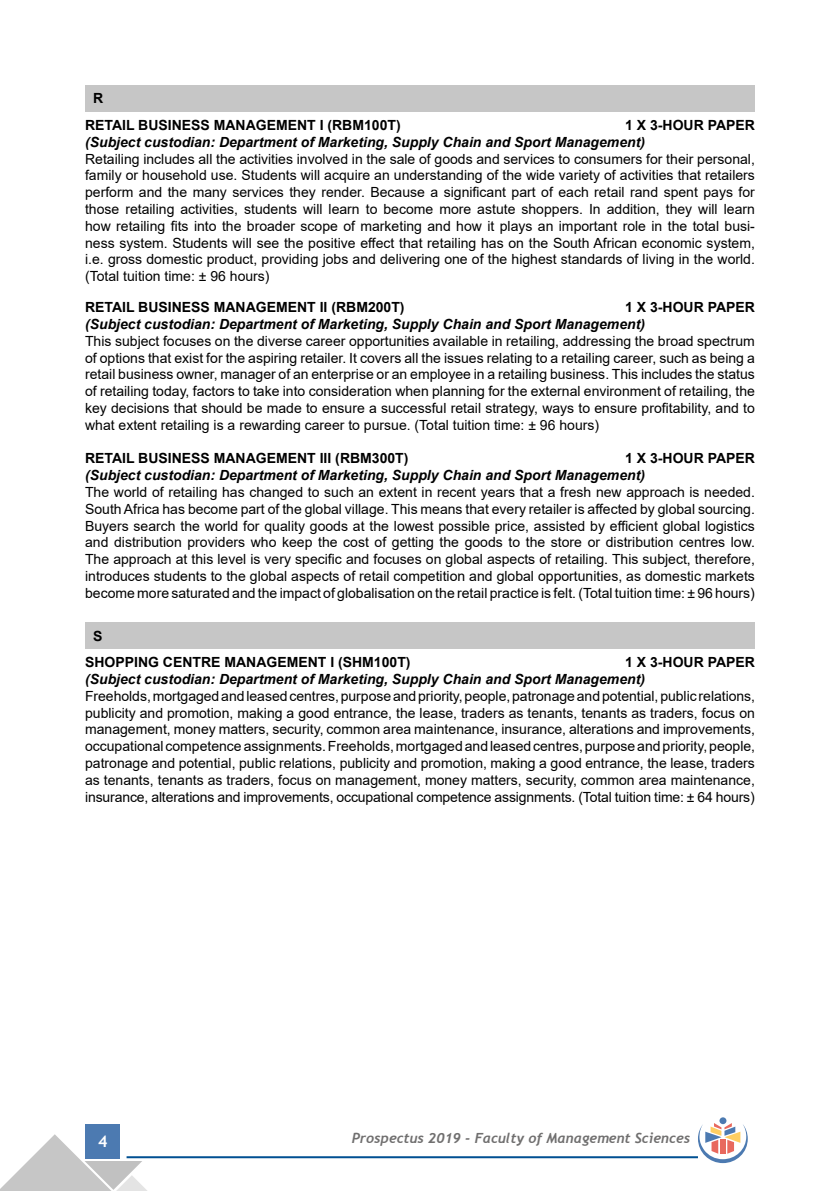
<style>
.page{position:relative;width:840px;height:1191px;background:#fff}
.page>*{position:absolute;margin:0;border:0;box-sizing:border-box;transform-origin:0 0}
.t1{font:700 16px "Trebuchet MS";color:#fff}
.t2{font:14px/16.8px "Arial";color:#000;text-align:justify}
.t3{font:italic 700 14px "Arial";color:#000}
.t4{font:700 14px/26.8px "Arial";color:#000}
.t5{font:italic 700 14px "Trebuchet";color:#706f6f}
</style>
<div class="page">
<div style="left:86px;top:1124px;width:34px;height:34px;background:#4c7ab1"></div>
<hr style="left:126px;top:1156px;width:571px;height:2px;background:#005092">
<svg style="left:0;top:1134px;width:148px;height:57px"></svg>
<div style="left:719px;top:1117px;width:7px;height:7px;background:#4c7ab1;border-radius:50%"></div>
<svg style="left:697px;top:1123px;width:50px;height:40px"></svg>
<div style="left:85px;top:85px;width:669px;height:26px;background:#c6c6c6"></div>
<div style="left:85px;top:622px;width:669px;height:27px;background:#c6c6c6"></div>
<p class="t4" style="left:85px;top:85px;width:317px;text-indent:8px">R<br>RETAIL BUSINESS MANAGEMENT I (RBM100T)</p>
<p class="t4" style="left:624px;top:112px;width:131px">1 X 3-HOUR PAPER</p>
<p class="t3" style="left:85px;top:133px;width:561px">(Subject custodian: Department of Marketing, Supply Chain and Sport Management)</p>
<p class="t2" style="left:85px;top:150px;width:671px">Retailing includes all the activities involved in the sale of goods and services to consumers for their personal, family or household use. Students will acquire an understanding of the wide variety of activities that retailers perform and the many services they render. Because a significant part of each retail rand spent pays for those retailing activities, students will learn to become more astute shoppers. In addition, they will learn how retailing fits into the broader scope of marketing and how it plays an important role in the total busi&shy;ness system. Students will see the positive effect that retailing has on the South African economic system, i.e. gross domestic product, providing jobs and delivering one of the highest standards of living in the world. (Total tuition time: ± 96 hours)</p>
<p class="t4" style="left:85px;top:294px;width:321px">RETAIL BUSINESS MANAGEMENT II (RBM200T)</p>
<p class="t4" style="left:624px;top:294px;width:131px">1 X 3-HOUR PAPER</p>
<p class="t3" style="left:85px;top:315px;width:561px">(Subject custodian: Department of Marketing, Supply Chain and Sport Management)</p>
<p class="t2" style="left:85px;top:332px;width:671px">This subject focuses on the diverse career opportunities available in retailing, addressing the broad spectrum of options that exist for the aspiring retailer. It covers all the issues relating to a retailing career, such as being a retail business owner, manager of an enterprise or an employee in a retailing business. This includes the status of retailing today, factors to take into consideration when planning for the external environment of retailing, the key decisions that should be made to ensure a successful retail strategy, ways to ensure profitability, and to what extent retailing is a rewarding career to pursue. (Total tuition time: ± 96 hours)</p>
<p class="t4" style="left:85px;top:445px;width:325px">RETAIL BUSINESS MANAGEMENT III (RBM300T)</p>
<p class="t4" style="left:624px;top:445px;width:131px">1 X 3-HOUR PAPER</p>
<p class="t3" style="left:85px;top:466px;width:561px">(Subject custodian: Department of Marketing, Supply Chain and Sport Management)</p>
<p class="t2" style="left:85px;top:483px;width:671px">The world of retailing has changed to such an extent in recent years that a fresh new approach is needed.<br>South Africa has become part of the global village. This means that every retailer is affected by global sourcing.<br>Buyers search the world for quality goods at the lowest possible price, assisted by efficient global logistics and distribution providers who keep the cost of getting the goods to the store or distribution centres low.<br>The approach at this level is very specific and focuses on global aspects of retailing. This subject, therefore, introduces students to the global aspects of retail competition and global opportunities, as domestic markets become more saturated and the impact of globalisation on the retail practice is felt. (Total tuition time: ± 96 hours)</p>
<p class="t4" style="left:85px;top:623px;width:327px;text-indent:8px">S<br>SHOPPING CENTRE MANAGEMENT I (SHM100T)</p>
<p class="t4" style="left:624px;top:649px;width:131px">1 X 3-HOUR PAPER</p>
<p class="t3" style="left:85px;top:670px;width:561px">(Subject custodian: Department of Marketing, Supply Chain and Sport Management)</p>
<p class="t2" style="left:85px;top:687px;width:671px">Freeholds, mortgaged and leased centres, purpose and priority, people, patronage and potential, public relations, publicity and promotion, making a good entrance, the lease, traders as tenants, tenants as traders, focus on management, money matters, security, common area maintenance, insurance, alterations and improvements, occupational competence assignments. Freeholds, mortgaged and leased centres, purpose and priority, people, patronage and potential, public relations, publicity and promotion, making a good entrance, the lease, traders as tenants, tenants as traders, focus on management, money matters, security, common area maintenance, insurance, alterations and improvements, occupational competence assignments. (Total tuition time: ± 64 hours)</p>
<p class="t1" style="left:98px;top:1131px;width:11px">4</p>
<p class="t5" style="left:351px;top:1129px;width:340px">Prospectus 2019 - Faculty of Management Sciences</p>
</div>
